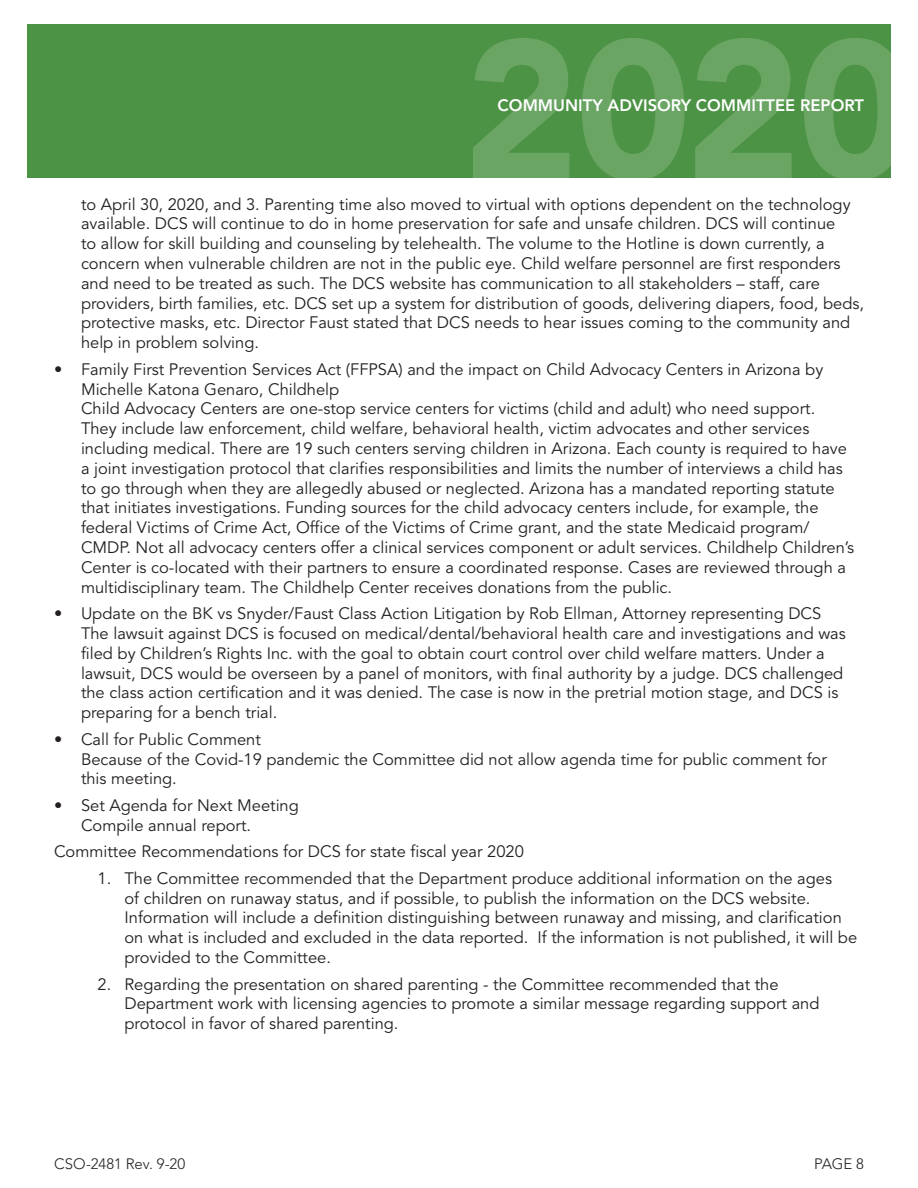
<style>
.page{position:relative;width:918px;height:1188px;background:#fff}
.page>*{position:absolute;margin:0;border:0;box-sizing:border-box;transform-origin:0 0}
.t1{font:900 195.45px "Avenir";color:#fff}
.body_copy{font:16.5px/19.8px "Avenir";color:#231f20}
.t2{font:800 16.5px "Avenir";color:#fff}
.t3{font:300 15px "Avenir";letter-spacing:-.005em;color:#231f20}
</style>
<div class="page">
<div style="left:27px;top:24px;width:864px;height:154px;background:#4c9345"></div>
<h1 class="t1" style="left:463px;top:-8px;width:451px">2020</h1>
<p class="t2" style="left:498px;top:95px;width:368px">COMMUNITY ADVISORY COMMITTEE REPORT</p>
<p class="body_copy" style="left:81px;top:195px;width:785px">to April 30, 2020, and 3. Parenting time also moved to virtual with options dependent on the technology available. DCS will continue to do in home preservation for safe and unsafe children. DCS will continue<br>to allow for skill building and counseling by telehealth. The volume to the Hotline is down currently, a concern when vulnerable children are not in the public eye. Child welfare personnel are first responders and need to be treated as such. The DCS website has communication to all stakeholders – staff, care providers, birth families, etc. DCS set up a system for distribution of goods, delivering diapers, food, beds, protective masks, etc. Director Faust stated that DCS needs to hear issues coming to the community and help in problem solving.</p>
<p class="body_copy" style="left:81px;top:360px;width:775px;text-indent:-27px">• Family First Prevention Services Act (FFPSA) and the impact on Child Advocacy Centers in Arizona by Michelle Katona Genaro, Childhelp<br>Child Advocacy Centers are one-stop service centers for victims (child and adult) who need support.<br>They include law enforcement, child welfare, behavioral health, victim advocates and other services including medical. There are 19 such centers serving children in Arizona. Each county is required to have a joint investigation protocol that clarifies responsibilities and limits the number of interviews a child has to go through when they are allegedly abused or neglected. Arizona has a mandated reporting statute that initiates investigations. Funding sources for the child advocacy centers include, for example, the federal Victims of Crime Act, Office of the Victims of Crime grant, and the state Medicaid program/ CMDP. Not all advocacy centers offer a clinical services component or adult services. Childhelp Children’s Center is co-located with their partners to ensure a coordinated response. Cases are reviewed through a multidisciplinary team. The Childhelp Center receives donations from the public.</p>
<p class="body_copy" style="left:81px;top:604px;width:766px;text-indent:-27px">• Update on the BK vs Snyder/Faust Class Action Litigation by Rob Ellman, Attorney representing DCS The lawsuit against DCS is focused on medical/dental/behavioral health care and investigations and was filed by Children’s Rights Inc. with the goal to obtain court control over child welfare matters. Under a lawsuit, DCS would be overseen by a panel of monitors, with final authority by a judge. DCS challenged the class action certification and it was denied. The case is now in the pretrial motion stage, and DCS is preparing for a bench trial.</p>
<p class="body_copy" style="left:81px;top:730px;width:747px;text-indent:-27px">• Call for Public Comment<br>Because of the Covid-19 pandemic the Committee did not allow agenda time for public comment for this meeting.</p>
<p class="body_copy" style="left:81px;top:796px;width:219px;text-indent:-27px">• Set Agenda for Next Meeting<br>Compile annual report.</p>
<p class="body_copy" style="left:54px;top:842px;width:471px">Committee Recommendations for DCS for state fiscal year 2020</p>
<p class="body_copy" style="left:124px;top:869px;width:734px;text-indent:-27px">1. The Committee recommended that the Department produce additional information on the ages<br>of children on runaway status, and if possible, to publish the information on the DCS website.<br>Information will include a definition distinguishing between runaway and missing, and clarification on what is included and excluded in the data reported. If the information is not published, it will be provided to the Committee.</p>
<p class="body_copy" style="left:124px;top:974px;width:697px;text-indent:-27px">2. Regarding the presentation on shared parenting - the Committee recommended that the<br>Department work with licensing agencies to promote a similar message regarding support and protocol in favor of shared parenting.</p>
<p class="t3" style="left:54px;top:1155px;width:133px">CSO-2481 Rev. 9-20</p>
<p class="t3" style="left:814px;top:1155px;width:51px">PAGE 8</p>
</div>
